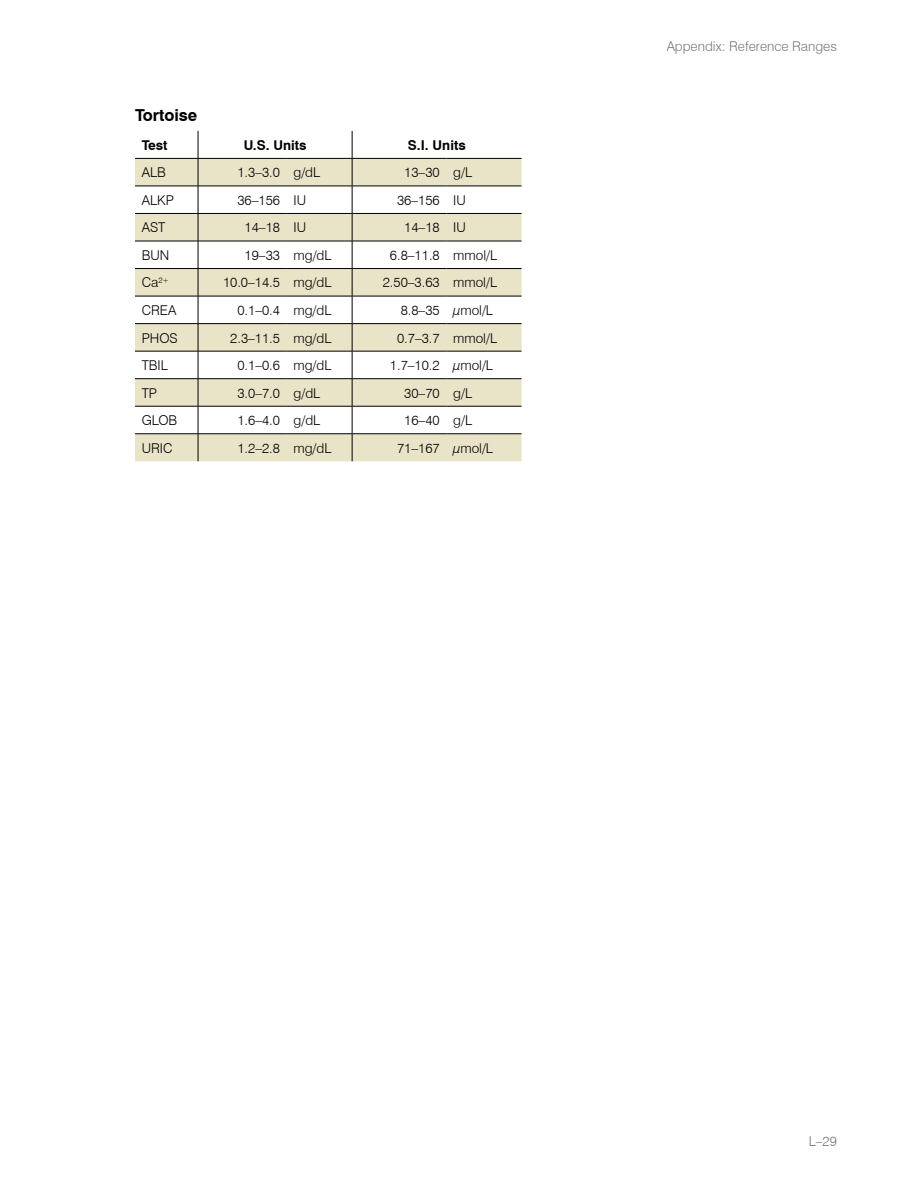
<style>
.page{position:relative;width:918px;height:1188px;background:#fff}
.page>*{position:absolute;margin:0;border:0;box-sizing:border-box;transform-origin:0 0}
.t1{font:700 16.5px "Swiss 721 BT";color:#000}
.t2{font:300 13.5px "Swiss 721 BT";color:#000}
.t3{font:300 13.5px "Swiss 721 BT";color:#77787b}
.t4{font:700 13.5px "Swiss 721 BT";color:#000}
</style>
<div class="page">
<svg style="left:135px;top:159px;width:387px;height:302px;fill:#e9e3c8"></svg>
<hr style="left:135px;top:158px;width:63px;height:1px;background:#000">
<hr style="left:198px;top:158px;width:89px;height:1px;background:#000">
<hr style="left:287px;top:158px;width:65px;height:1px;background:#000">
<hr style="left:352px;top:158px;width:95px;height:1px;background:#000">
<hr style="left:447px;top:158px;width:75px;height:1px;background:#000">
<hr style="left:135px;top:186px;width:63px;height:1px;background:#000">
<hr style="left:287px;top:186px;width:65px;height:1px;background:#000">
<hr style="left:447px;top:186px;width:75px;height:1px;background:#000">
<hr style="left:135px;top:213px;width:63px;height:1px;background:#000">
<hr style="left:287px;top:213px;width:65px;height:1px;background:#000">
<hr style="left:447px;top:213px;width:75px;height:1px;background:#000">
<hr style="left:135px;top:241px;width:63px;height:1px;background:#000">
<hr style="left:287px;top:241px;width:65px;height:1px;background:#000">
<hr style="left:447px;top:241px;width:75px;height:1px;background:#000">
<hr style="left:135px;top:268px;width:63px;height:1px;background:#000">
<hr style="left:287px;top:268px;width:65px;height:1px;background:#000">
<hr style="left:447px;top:268px;width:75px;height:1px;background:#000">
<hr style="left:135px;top:296px;width:63px;height:1px;background:#000">
<hr style="left:287px;top:296px;width:65px;height:1px;background:#000">
<hr style="left:447px;top:296px;width:75px;height:1px;background:#000">
<hr style="left:135px;top:323px;width:63px;height:1px;background:#000">
<hr style="left:287px;top:323px;width:65px;height:1px;background:#000">
<hr style="left:447px;top:323px;width:75px;height:1px;background:#000">
<hr style="left:135px;top:351px;width:63px;height:1px;background:#000">
<hr style="left:287px;top:351px;width:65px;height:1px;background:#000">
<hr style="left:447px;top:351px;width:75px;height:1px;background:#000">
<hr style="left:135px;top:378px;width:63px;height:1px;background:#000">
<hr style="left:287px;top:378px;width:65px;height:1px;background:#000">
<hr style="left:447px;top:378px;width:75px;height:1px;background:#000">
<hr style="left:135px;top:406px;width:63px;height:1px;background:#000">
<hr style="left:287px;top:406px;width:65px;height:1px;background:#000">
<hr style="left:447px;top:406px;width:75px;height:1px;background:#000">
<hr style="left:135px;top:434px;width:63px;height:1px;background:#000">
<hr style="left:287px;top:434px;width:65px;height:1px;background:#000">
<hr style="left:447px;top:434px;width:75px;height:1px;background:#000">
<hr style="left:198px;top:186px;width:89px;height:1px;background:#000">
<hr style="left:198px;top:213px;width:89px;height:1px;background:#000">
<hr style="left:198px;top:241px;width:89px;height:1px;background:#000">
<hr style="left:198px;top:268px;width:89px;height:1px;background:#000">
<hr style="left:198px;top:296px;width:89px;height:1px;background:#000">
<hr style="left:198px;top:323px;width:89px;height:1px;background:#000">
<hr style="left:198px;top:351px;width:89px;height:1px;background:#000">
<hr style="left:198px;top:378px;width:89px;height:1px;background:#000">
<hr style="left:198px;top:406px;width:89px;height:1px;background:#000">
<hr style="left:198px;top:434px;width:89px;height:1px;background:#000">
<svg style="left:198px;top:131px;width:1px;height:330px"></svg>
<hr style="left:352px;top:186px;width:95px;height:1px;background:#000">
<hr style="left:352px;top:213px;width:95px;height:1px;background:#000">
<hr style="left:352px;top:241px;width:95px;height:1px;background:#000">
<hr style="left:352px;top:268px;width:95px;height:1px;background:#000">
<hr style="left:352px;top:296px;width:95px;height:1px;background:#000">
<hr style="left:352px;top:323px;width:95px;height:1px;background:#000">
<hr style="left:352px;top:351px;width:95px;height:1px;background:#000">
<hr style="left:352px;top:378px;width:95px;height:1px;background:#000">
<hr style="left:352px;top:406px;width:95px;height:1px;background:#000">
<hr style="left:352px;top:434px;width:95px;height:1px;background:#000">
<svg style="left:352px;top:131px;width:1px;height:330px"></svg>
<p class="t1" style="left:135px;top:105px;width:64px">Tortoise</p>
<p class="t4" style="left:142px;top:137px;width:27px">Test</p>
<p class="t4" style="left:244px;top:137px;width:64px">U.S. Units</p>
<p class="t4" style="left:408px;top:137px;width:59px">S.I. Units</p>
<p class="t2" style="left:142px;top:164px;width:25px">ALB</p>
<p class="t2" style="left:237px;top:164px;width:84px">1.3–3.0 g/dL</p>
<p class="t2" style="left:404px;top:164px;width:69px">13–30 g/L</p>
<p class="t2" style="left:142px;top:192px;width:34px">ALKP</p>
<p class="t2" style="left:237px;top:192px;width:70px">36–156 IU</p>
<p class="t2" style="left:397px;top:192px;width:70px">36–156 IU</p>
<p class="t2" style="left:142px;top:219px;width:25px">AST</p>
<p class="t2" style="left:245px;top:219px;width:63px">14–18 IU</p>
<p class="t2" style="left:404px;top:219px;width:63px">14–18 IU</p>
<p class="t2" style="left:142px;top:247px;width:29px">BUN</p>
<p class="t2" style="left:245px;top:247px;width:88px">19–33 mg/dL</p>
<p class="t2" style="left:390px;top:247px;width:109px">6.8–11.8 mmol/L</p>
<p class="t2" style="left:142px;top:274px;width:29px">Ca<sup>2+</sup></p>
<p class="t2" style="left:223px;top:274px;width:110px">10.0–14.5 mg/dL</p>
<p class="t2" style="left:383px;top:274px;width:116px">2.50–3.63 mmol/L</p>
<p class="t2" style="left:142px;top:302px;width:36px">CREA</p>
<p class="t2" style="left:237px;top:302px;width:96px">0.1–0.4 mg/dL</p>
<p class="t2" style="left:401px;top:302px;width:94px">8.8–35 µmol/L</p>
<p class="t2" style="left:142px;top:330px;width:38px">PHOS</p>
<p class="t2" style="left:230px;top:330px;width:103px">2.3–11.5 mg/dL</p>
<p class="t2" style="left:397px;top:330px;width:101px">0.7–3.7 mmol/L</p>
<p class="t2" style="left:142px;top:357px;width:28px">TBIL</p>
<p class="t2" style="left:237px;top:357px;width:96px">0.1–0.6 mg/dL</p>
<p class="t2" style="left:390px;top:357px;width:105px">1.7–10.2 µmol/L</p>
<p class="t2" style="left:142px;top:385px;width:17px">TP</p>
<p class="t2" style="left:237px;top:385px;width:84px">3.0–7.0 g/dL</p>
<p class="t2" style="left:404px;top:385px;width:69px">30–70 g/L</p>
<p class="t2" style="left:142px;top:412px;width:37px">GLOB</p>
<p class="t2" style="left:237px;top:412px;width:84px">1.6–4.0 g/dL</p>
<p class="t2" style="left:404px;top:412px;width:69px">16–40 g/L</p>
<p class="t2" style="left:142px;top:440px;width:32px">URIC</p>
<p class="t2" style="left:237px;top:440px;width:96px">1.2–2.8 mg/dL</p>
<p class="t2" style="left:397px;top:440px;width:97px">71–167 µmol/L</p>
<p class="t3" style="left:667px;top:38px;width:172px">Appendix: Reference Ranges</p>
<p class="t3" style="left:809px;top:1133px;width:30px">L–29</p>
</div>
